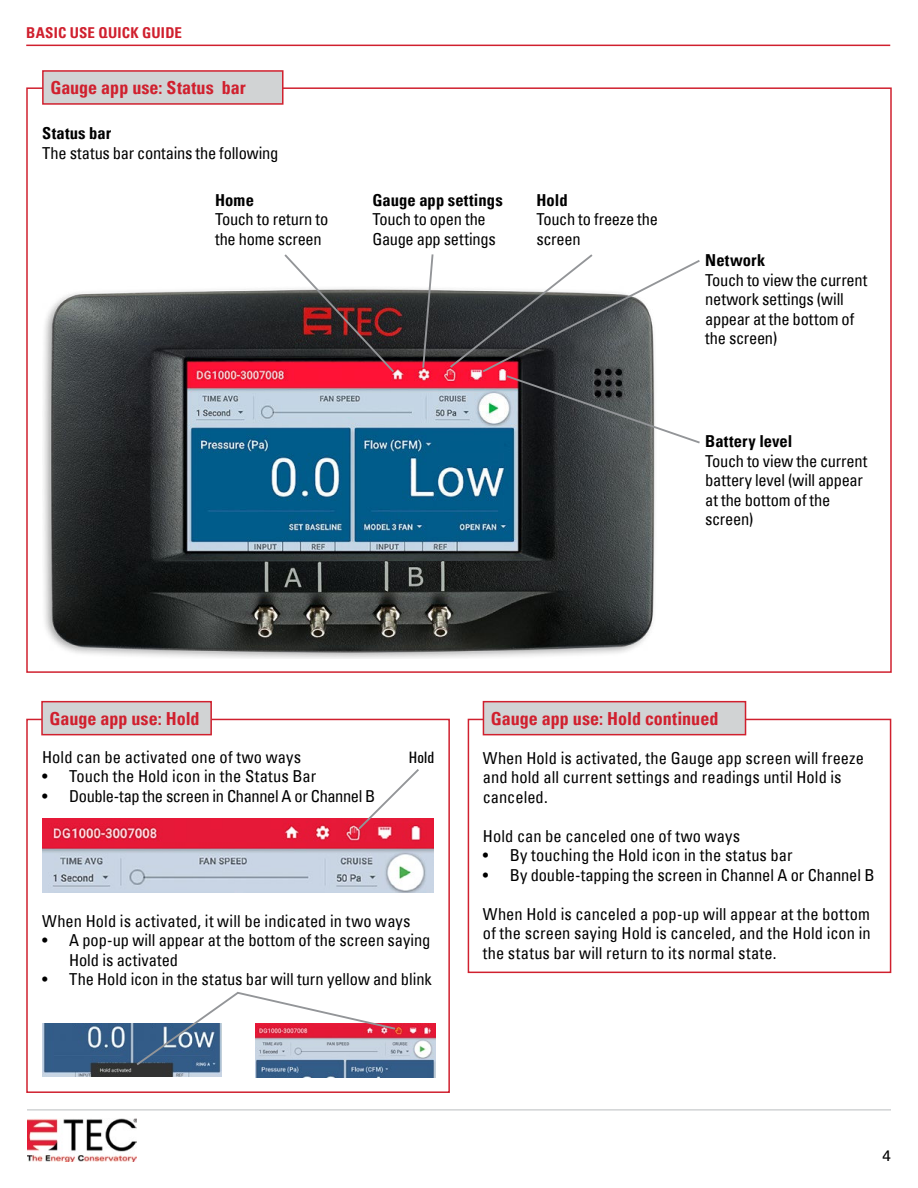
<style>
.page{position:relative;width:918px;height:1188px;background:#fff}
.page>*{position:absolute;margin:0;border:0;box-sizing:border-box;transform-origin:0 0}
.t1{font:700 condensed 18px "Univers";color:#d0202e}
.t2{font:condensed 16.5px/19.5px "Univers";letter-spacing:-.005em;color:#000}
.t3{font:700 condensed 16.5px "Univers";letter-spacing:.005em;color:#000}
.t4{font:condensed 16.5px "Univers";letter-spacing:-.025em;color:#000}
.t5{font:500 condensed 16.5px "Univers";color:#000}
.t6{font:700 condensed 15px "Univers";letter-spacing:.015em;color:#d0202e}
.t7{font:15px "Univers";color:#000}
</style>
<div class="page">
<img style="left:27px;top:1119px;width:110px;height:42px">
<hr style="left:27px;top:1109px;width:864px;height:2px;background:#d1d3d4">
<div style="left:468px;top:719px;width:423px;height:254px;border:2px solid #d0202e"></div>
<div style="left:43px;top:71px;width:240px;height:33px;background:#d1d3d4"></div>
<div style="left:42px;top:70px;width:242px;height:35px;border:2px solid #d0202e"></div>
<img style="left:43px;top:288px;width:612px;height:370px">
<hr style="left:26px;top:45px;width:864px;height:1px;background:#d0202e">
<svg style="left:421px;top:254px;width:14px;height:116px"></svg>
<svg style="left:282px;top:254px;width:114px;height:120px"></svg>
<svg style="left:448px;top:254px;width:252px;height:191px"></svg>
<div style="left:26px;top:719px;width:424px;height:374px;border:2px solid #d0202e"></div>
<div style="left:42px;top:702px;width:169px;height:33px;background:#d1d3d4"></div>
<div style="left:41px;top:701px;width:171px;height:34px;border:2px solid #d0202e"></div>
<img style="left:42px;top:819px;width:391px;height:73px">
<svg style="left:356px;top:769px;width:65px;height:62px"></svg>
<img style="left:42px;top:1024px;width:180px;height:53px">
<img style="left:255px;top:1024px;width:180px;height:53px">
<svg style="left:135px;top:991px;width:262px;height:76px"></svg>
<div style="left:483px;top:702px;width:263px;height:33px;background:#d1d3d4"></div>
<div style="left:483px;top:701px;width:263px;height:34px;border:2px solid #d0202e"></div>
<p class="t6" style="left:26px;top:27px;width:157px">BASIC USE QUICK GUIDE</p>
<p class="t1" style="left:50px;top:81px;width:197px">Gauge app use: Status bar</p>
<p class="t3" style="left:42px;top:127px;width:71px">Status bar</p>
<p class="t2" style="left:42px;top:144px;width:238px">The status bar contains the following</p>
<p class="t3" style="left:215px;top:194px;width:40px">Home</p>
<p class="t2" style="left:215px;top:211px;width:115px">Touch to return to the home screen</p>
<p class="t3" style="left:372px;top:194px;width:132px">Gauge app settings</p>
<p class="t2" style="left:372px;top:211px;width:125px">Touch to open the<br>Gauge app settings</p>
<p class="t3" style="left:537px;top:194px;width:33px">Hold</p>
<p class="t2" style="left:537px;top:211px;width:123px">Touch to freeze the screen</p>
<p class="t3" style="left:705px;top:254px;width:62px">Network</p>
<p class="t2" style="left:705px;top:271px;width:164px">Touch to view the current network settings (will appear at the bottom of the screen)</p>
<p class="t3" style="left:705px;top:435px;width:89px">Battery level</p>
<p class="t2" style="left:705px;top:452px;width:164px">Touch to view the current battery level (will appear at the bottom of the screen)</p>
<p class="t1" style="left:50px;top:712px;width:152px">Gauge app use: Hold</p>
<p class="t2" style="left:42px;top:748px;width:260px">Hold can be activated one of two ways</p>
<p class="t2" style="left:42px;top:768px;width:276px">• Touch the Hold icon in the Status Bar</p>
<p class="t4" style="left:42px;top:789px;width:335px">• Double-tap the screen in Channel A or Channel B</p>
<p class="t5" style="left:409px;top:752px;width:27px">Hold</p>
<p class="t2" style="left:42px;top:912px;width:370px">When Hold is activated, it will be indicated in two ways</p>
<p class="t2" style="left:69px;top:932px;width:363px;text-indent:-27px">• A pop-up will appear at the bottom of the screen saying<br>Hold is activated</p>
<p class="t2" style="left:42px;top:971px;width:391px">• The Hold icon in the status bar will turn yellow and blink</p>
<p class="t1" style="left:491px;top:712px;width:229px">Gauge app use: Hold continued</p>
<p class="t2" style="left:483px;top:749px;width:383px">When Hold is activated, the Gauge app screen will freeze and hold all current settings and readings until Hold is canceled.</p>
<p class="t2" style="left:483px;top:827px;width:259px">Hold can be canceled one of two ways</p>
<p class="t2" style="left:483px;top:847px;width:311px">• By touching the Hold icon in the status bar</p>
<p class="t2" style="left:483px;top:866px;width:393px">• By double-tapping the screen in Channel A or Channel B</p>
<p class="t2" style="left:483px;top:905px;width:389px;text-align:justify">When Hold is canceled a pop-up will appear at the bottom of the screen saying Hold is canceled, and the Hold icon in the status bar will return to its normal state.</p>
<p class="t7" style="left:883px;top:1147px;width:10px">4</p>
</div>
